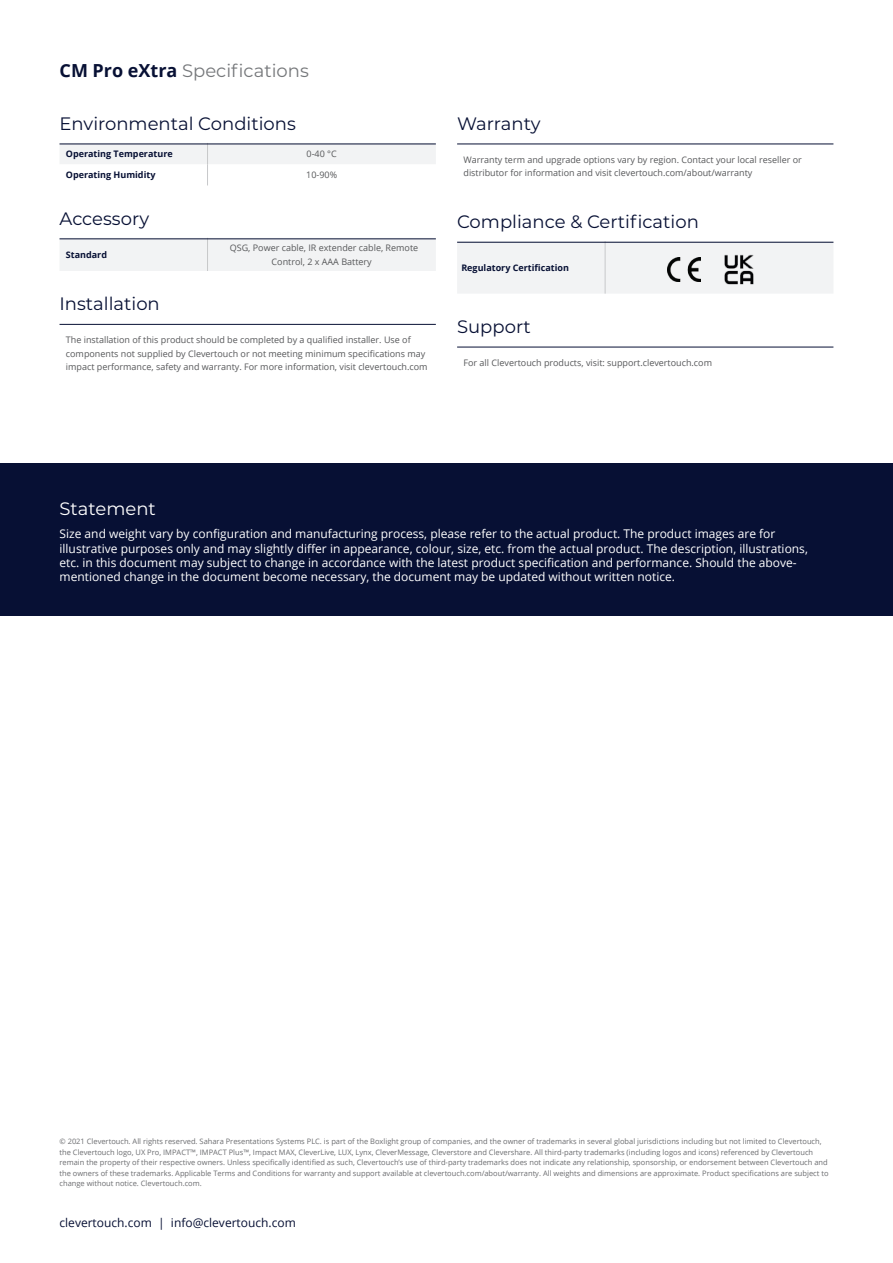
<style>
.page{position:relative;width:893px;height:1263px;background:#fff}
.page>*{position:absolute;margin:0;border:0;box-sizing:border-box;transform-origin:0 0}
.t1{font:18px "Montserrat";color:#071034}
.t2{font:18px "Montserrat";color:#76787b}
.t3{font:18px "Montserrat";color:#fff}
.t4{font:12px/14.4px "Open Sans";color:#fff}
.t5{font:12px "Open Sans";color:#071034}
.t6{font:9px/13.5px "Open Sans";color:#57585a}
.t7{font:700 9px "Open Sans";color:#071034}
.t8{font:7.5px/10.5px "Open Sans";color:#6c6d70}
.s1{font-family:"Open Sans";font-weight:700;color:#071034}
</style>
<div class="page">
<hr style="left:457px;top:144px;width:376px;height:1px;background:#071034">
<hr style="left:60px;top:324px;width:376px;height:1px;background:#071034">
<hr style="left:457px;top:347px;width:376px;height:1px;background:#071034">
<div style="left:0;top:463px;width:893px;height:153px;background:#071034"></div>
<svg style="left:60px;top:143px;width:376px;height:42px"></svg>
<hr style="left:60px;top:144px;width:376px;height:1px;background:#071034">
<div style="left:60px;top:239px;width:376px;height:32px;background:#f2f3f4"></div>
<hr style="left:207px;top:238px;width:1px;height:33px;background:#c7c8ca">
<hr style="left:60px;top:238px;width:376px;height:1px;background:#071034">
<div style="left:457px;top:241px;width:376px;height:53px;background:#f2f3f4"></div>
<hr style="left:605px;top:241px;width:1px;height:53px;background:#c7c8ca">
<hr style="left:457px;top:242px;width:376px;height:1px;background:#071034">
<img style="left:667px;top:257px;width:34px;height:24px">
<img style="left:722px;top:252px;width:34px;height:35px">
<h1 class="t2" style="left:60px;top:58px;width:251px"><span class="s1">CM Pro eXtra</span> Specifications</h1>
<h1 class="t1" style="left:60px;top:111px;width:238px">Environmental Conditions</h1>
<p class="t7" style="left:66px;top:147px;width:108px">Operating Temperature</p>
<p class="t6" style="left:307px;top:147px;width:32px">0-40 °C</p>
<p class="t7" style="left:66px;top:169px;width:91px">Operating Humidity</p>
<p class="t6" style="left:306px;top:168px;width:32px">10-90%</p>
<h1 class="t1" style="left:60px;top:206px;width:91px">Accessory</h1>
<p class="t7" style="left:66px;top:248px;width:43px">Standard</p>
<p class="t6" style="left:230px;top:241px;width:190px;text-align:center">QSG, Power cable, IR extender cable, Remote<br>Control, 2 x AAA Battery</p>
<h1 class="t1" style="left:60px;top:291px;width:102px">Installation</h1>
<p class="t6" style="left:66px;top:333px;width:363px">The installation of this product should be completed by a qualified installer. Use of components not supplied by Clevertouch or not meeting minimum specifications may impact performance, safety and warranty. For more information, visit clevertouch.com</p>
<h1 class="t1" style="left:457px;top:111px;width:85px">Warranty</h1>
<p class="t6" style="left:463px;top:152px;width:340px">Warranty term and upgrade options vary by region. Contact your local reseller or distributor for information and visit clevertouch.com/about/warranty</p>
<h1 class="t1" style="left:457px;top:209px;width:243px">Compliance &amp; Certification</h1>
<p class="t7" style="left:461px;top:261px;width:109px">Regulatory Certification</p>
<h1 class="t1" style="left:457px;top:314px;width:75px">Support</h1>
<p class="t6" style="left:463px;top:355px;width:250px">For all Clevertouch products, visit: support.clevertouch.com</p>
<h1 class="t3" style="left:60px;top:497px;width:98px">Statement</h1>
<p class="t4" style="left:60px;top:526px;width:750px">Size and weight vary by configuration and manufacturing process, please refer to the actual product. The product images are for illustrative purposes only and may slightly differ in appearance, colour, size, etc. from the actual product. The description, illustrations, etc. in this document may subject to change in accordance with the latest product specification and performance. Should the above&shy;mentioned change in the document become necessary, the document may be updated without written notice.</p>
<p class="t8" style="left:60px;top:1136px;width:770px">© 2021 Clevertouch. All rights reserved. Sahara Presentations Systems PLC. is part of the Boxlight group of companies, and the owner of trademarks in several global jurisdictions including but not limited to Clevertouch, the Clevertouch logo, UX Pro, IMPACT™, IMPACT Plus™, Impact MAX, CleverLive, LUX, Lynx, CleverMessage, Cleverstore and Clevershare. All third-party trademarks (including logos and icons) referenced by Clevertouch remain the property of their respective owners. Unless specifically identified as such, Clevertouch’s use of third-party trademarks does not indicate any relationship, sponsorship, or endorsement between Clevertouch and the owners of these trademarks. Applicable Terms and Conditions for warranty and support available at clevertouch.com/about/warranty. All weights and dimensions are approximate. Product specifications are subject to change without notice. Clevertouch.com.</p>
<h2 class="t5" style="left:60px;top:1214px;width:238px">clevertouch.com | info@clevertouch.com</h2>
</div>
